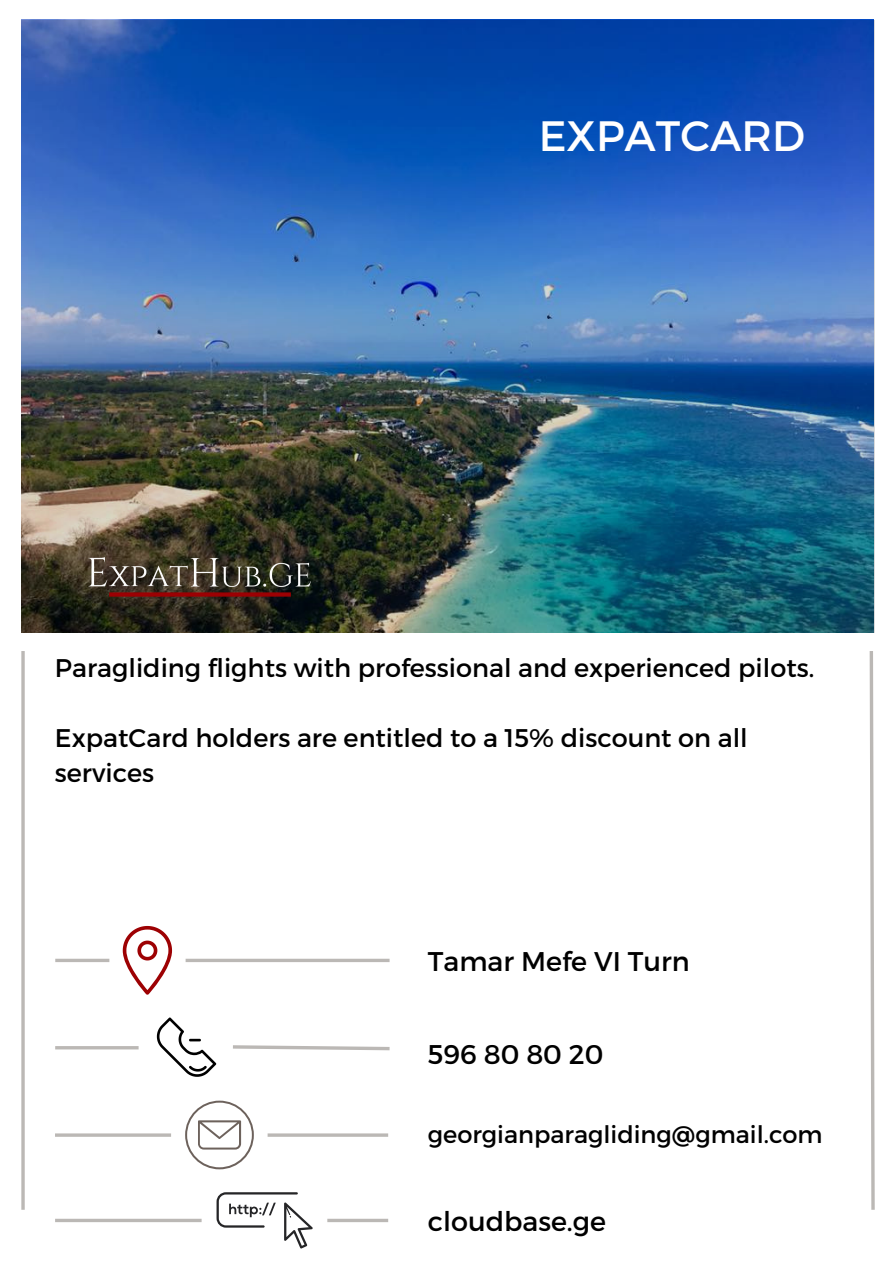
<style>
.page{position:relative;width:894px;height:1264px;background:#fff}
.page>*{position:absolute;margin:0;border:0;box-sizing:border-box;transform-origin:0 0}
.t1{font:42.45px "Montserrat";color:#fff}
.t2{font:27px "Montserrat";color:#000}
.t3{font:25.5px/35px "Montserrat";color:#000}
.t4{font:24px "Montserrat";color:#000}
</style>
<div class="page">
<img style="left:21px;top:20px;width:853px;height:612px">
<img style="left:80px;top:534px;width:239px;height:80px">
<svg style="left:21px;top:651px;width:4px;height:558px"></svg>
<svg style="left:869px;top:651px;width:6px;height:559px"></svg>
<svg style="left:123px;top:926px;width:49px;height:68px"></svg>
<svg style="left:55px;top:958px;width:54px;height:4px"></svg>
<svg style="left:185px;top:958px;width:204px;height:4px"></svg>
<svg style="left:157px;top:1017px;width:59px;height:59px"></svg>
<hr style="left:55px;top:1046px;width:83px;height:3px;background:#bbb8b5">
<svg style="left:233px;top:1045px;width:157px;height:6px"></svg>
<svg style="left:185px;top:1100px;width:69px;height:69px"></svg>
<hr style="left:55px;top:1133px;width:116px;height:3px;background:#bbb8b5">
<hr style="left:267px;top:1133px;width:121px;height:3px;background:#bbb8b5">
<svg style="left:327px;top:1218px;width:61px;height:4px"></svg>
<svg style="left:55px;top:1218px;width:146px;height:4px"></svg>
<svg style="left:216px;top:1192px;width:96px;height:56px"></svg>
<p class="t1" style="left:538px;top:108px;width:267px">EXPATCARD</p>
<p class="t3" style="left:55px;top:649px;width:760px">Paragliding flights with professional and experienced pilots.</p>
<p class="t3" style="left:55px;top:719px;width:694px">ExpatCard holders are entitled to a 15% discount on all services</p>
<p class="t2" style="left:428px;top:943px;width:263px">Tamar Mefe VI Turn</p>
<p class="t2" style="left:428px;top:1036px;width:177px">596 80 80 20</p>
<p class="t4" style="left:428px;top:1118px;width:396px">georgianparagliding@gmail.com</p>
<p class="t2" style="left:428px;top:1203px;width:180px">cloudbase.ge</p>
</div>
